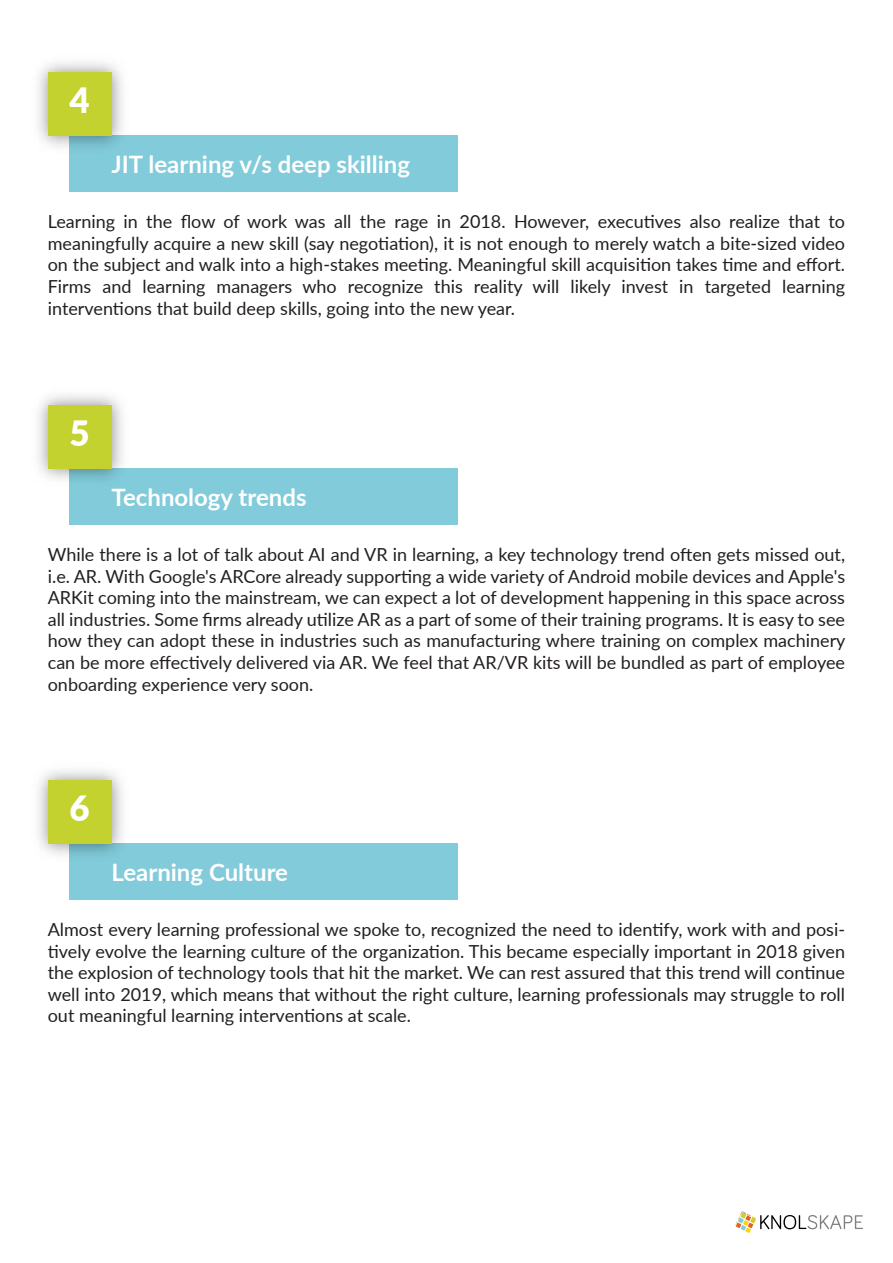
<style>
.page{position:relative;width:893px;height:1263px;background:#fff}
.page>*{position:absolute;margin:0;border:0;box-sizing:border-box;transform-origin:0 0}
.t1{font:900 34.8px "Lato";color:#fff}
.t2{font:700 24px "Lato";color:#fff}
.t3{font:18px/21.6px "Lato";color:#231f20;text-align:justify}
</style>
<div class="page">
<div style="left:69px;top:136px;width:388px;height:56px;background:#81cbda"></div>
<div style="left:48px;top:72px;width:64px;height:64px;background:#c3d22e"></div>
<svg style="left:735px;top:1211px;width:128px;height:22px"></svg>
<div style="left:69px;top:469px;width:388px;height:56px;background:#81cbda"></div>
<div style="left:48px;top:405px;width:64px;height:64px;background:#c3d22e"></div>
<div style="left:69px;top:844px;width:388px;height:56px;background:#81cbda"></div>
<div style="left:48px;top:780px;width:64px;height:64px;background:#c3d22e"></div>
<h1 class="t1" style="left:70px;top:75px;width:22px">4</h1>
<h2 class="t2" style="left:112px;top:147px;width:300px">JIT learning v/s deep skilling</h2>
<p class="t3" style="left:48px;top:210px;width:799px">Learning in the flow of work was all the rage in 2018. However, executives also realize that to meaningfully acquire a new skill (say negotiation), it is not enough to merely watch a bite-sized video on the subject and walk into a high-stakes meeting. Meaningful skill acquisition takes time and effort.<br>Firms and learning managers who recognize this reality will likely invest in targeted learning interventions that build deep skills, going into the new year.</p>
<h1 class="t1" style="left:70px;top:407px;width:22px">5</h1>
<h2 class="t2" style="left:112px;top:480px;width:196px">Technology trends</h2>
<p class="t3" style="left:48px;top:543px;width:799px">While there is a lot of talk about AI and VR in learning, a key technology trend often gets missed out, i.e. AR. With Google's ARCore already supporting a wide variety of Android mobile devices and Apple's ARKit coming into the mainstream, we can expect a lot of development happening in this space across all industries. Some firms already utilize AR as a part of some of their training programs. It is easy to see how they can adopt these in industries such as manufacturing where training on complex machinery can be more effectively delivered via AR. We feel that AR/VR kits will be bundled as part of employee onboarding experience very soon.</p>
<h1 class="t1" style="left:70px;top:782px;width:22px">6</h1>
<h2 class="t2" style="left:112px;top:855px;width:178px">Learning Culture</h2>
<p class="t3" style="left:48px;top:918px;width:799px">Almost every learning professional we spoke to, recognized the need to identify, work with and posi&shy;tively evolve the learning culture of the organization. This became especially important in 2018 given the explosion of technology tools that hit the market. We can rest assured that this trend will continue well into 2019, which means that without the right culture, learning professionals may struggle to roll out meaningful learning interventions at scale.</p>
</div>
